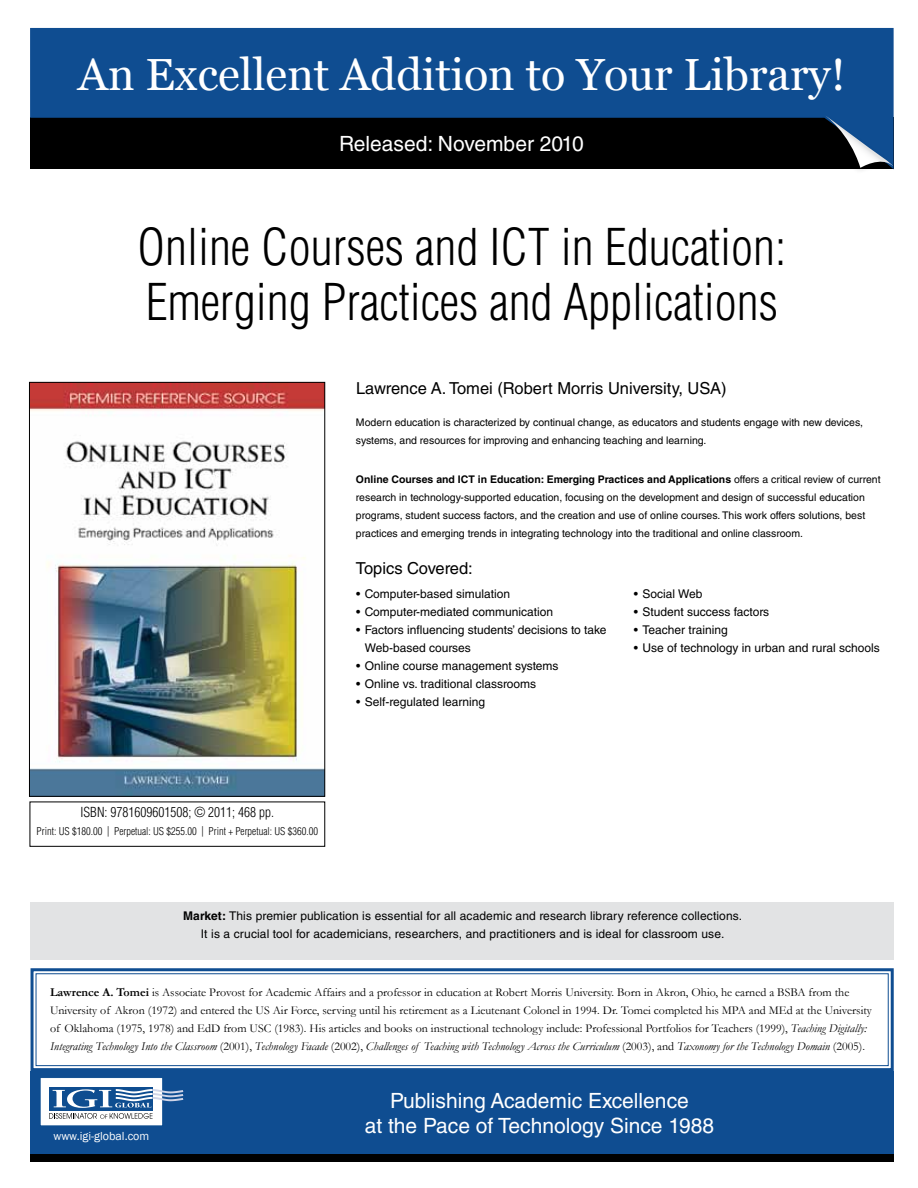
<style>
.page{position:relative;width:918px;height:1188px;background:#fff}
.page>*{position:absolute;margin:0;border:0;box-sizing:border-box;transform-origin:0 0}
.t1{font:300 condensed 49.5px/55.5px "Helvetica LT Std";color:#000}
.t2{font:45px "Vani";color:#fff}
.t3{font:21px/25.2px "Helvetica LT Std";color:#fff;text-align:center}
.t4{font:16.5px "Helvetica LT Std";color:#000}
.t5{font:300 condensed 13.5px "Helvetica LT Std";color:#000}
.t6{font:12px/18px "Garamond";color:#000}
.t7{font:12px/18px "Helvetica LT Std";color:#000;text-align:center}
.t8{font:12px "Franklin Gothic";color:#fff}
.t9{font:10.5px/18px "Helvetica LT Std";color:#000}
.t10{font:300 condensed 10.5px "Helvetica LT Std";color:#000}
.s1{font-weight:700}
.s2{font-style:italic}
</style>
<div class="page">
<div style="left:31px;top:903px;width:863px;height:57px;background:#e2e3e4"></div>
<div style="left:30px;top:1071px;width:864px;height:83px;background:#0f4d91"></div>
<div style="left:40px;top:1078px;width:123px;height:48px;background:#fff"></div>
<div style="left:40px;top:1077px;width:123px;height:49px;border:1px solid #0e4d90"></div>
<div style="left:49px;top:1087px;width:103px;height:23px;background:#0e4d90"></div>
<svg style="left:49px;top:1089px;width:134px;height:30px"></svg>
<svg style="left:30px;top:28px;width:864px;height:141px;background:#09325f"></svg>
<div style="left:816px;top:111px;width:78px;height:63px;background:#000;opacity:.2"></div>
<svg style="left:824px;top:115px;width:69px;height:53px;background:#2f4d6d"></svg>
<svg style="left:30px;top:968px;width:864px;height:103px"></svg>
<div style="left:36px;top:973px;width:853px;height:93px;border:1px solid #0f4d91"></div>
<img style="left:31px;top:384px;width:292px;height:411px">
<div style="left:29px;top:382px;width:296px;height:415px;border:1px solid #000"></div>
<div style="left:30px;top:802px;width:295px;height:45px;border:1px solid #000"></div>
<div style="left:30px;top:1154px;width:864px;height:8px;background:#000"></div>
<h2 class="t2" style="left:78px;top:48px;width:769px">An Excellent Addition to Your Library!</h2>
<h3 class="t3" style="left:339px;top:131px;width:246px">Released: November 2010</h3>
<h1 class="t1" style="left:138px;top:219px;width:650px">Online Courses and ICT in Education:<br>Emerging Practices and Applications</h1>
<h3 class="t4" style="left:356px;top:379px;width:372px">Lawrence A. Tomei (Robert Morris University, USA)</h3>
<p class="t9" style="left:356px;top:413px;width:509px">Modern education is characterized by continual change, as educators and students engage with new devices, systems, and resources for improving and enhancing teaching and learning.</p>
<p class="t9" style="left:356px;top:470px;width:526px"><span class="s1">Online Courses and ICT in Education: Emerging Practices and Applications</span> offers a critical review of current research in technology-supported education, focusing on the development and design of successful education programs, student success factors, and the creation and use of online courses. This work offers solutions, best practices and emerging trends in integrating technology into the traditional and online classroom.</p>
<h3 class="t4" style="left:356px;top:559px;width:118px">Topics Covered:</h3>
<p class="t7" style="left:356px;top:584px;width:155px">• Computer-based simulation</p>
<p class="t7" style="left:356px;top:602px;width:199px">• Computer-mediated communication</p>
<p class="t7" style="left:365px;top:620px;width:243px;text-align:left;text-indent:-9px">• Factors influencing students’ decisions to take<br>Web-based courses</p>
<p class="t7" style="left:356px;top:656px;width:204px">• Online course management systems</p>
<p class="t7" style="left:356px;top:674px;width:182px">• Online vs. traditional classrooms</p>
<p class="t7" style="left:356px;top:692px;width:131px">• Self-regulated learning</p>
<p class="t7" style="left:634px;top:584px;width:70px">• Social Web</p>
<p class="t7" style="left:634px;top:602px;width:137px">• Student success factors</p>
<p class="t7" style="left:634px;top:620px;width:95px">• Teacher training</p>
<p class="t7" style="left:634px;top:638px;width:247px">• Use of technology in urban and rural schools</p>
<p class="t5" style="left:81px;top:804px;width:195px">ISBN: 9781609601508; © 2011; 468 pp.</p>
<p class="t10" style="left:37px;top:825px;width:283px">Print: US $180.00 | Perpetual: US $255.00 | Print + Perpetual: US $360.00</p>
<p class="t7" style="left:183px;top:907px;width:560px"><span class="s1">Market:</span> This premier publication is essential for all academic and research library reference collections.<br>It is a crucial tool for academicians, researchers, and practitioners and is ideal for classroom use.</p>
<p class="t6" style="left:50px;top:983px;width:823px"><span class="s1">Lawrence A. Tomei</span> is Associate Provost for Academic Affairs and a professor in education at Robert Morris University. Born in Akron, Ohio, he earned a BSBA from the University of Akron (1972) and entered the US Air Force, serving until his retirement as a Lieutenant Colonel in 1994. Dr. Tomei completed his MPA and MEd at the University of Oklahoma (1975, 1978) and EdD from USC (1983). His articles and books on instructional technology include: Professional Portfolios for Teachers (1999), <span class="s2">Teaching Digitally:<br>Integrating Technology Into the Classroom</span> (2001), <span class="s2">Technology Facade</span> (2002), <span class="s2">Challenges of Teaching with Technology Across the Curriculum</span> (2003), and <span class="s2">Taxonomy for the Technology Domain</span> (2005).</p>
<p class="t8" style="left:53px;top:1128px;width:97px">www.igi-global.com</p>
<h3 class="t3" style="left:365px;top:1088px;width:351px">Publishing Academic Excellence<br>at the Pace of Technology Since 1988</h3>
</div>
